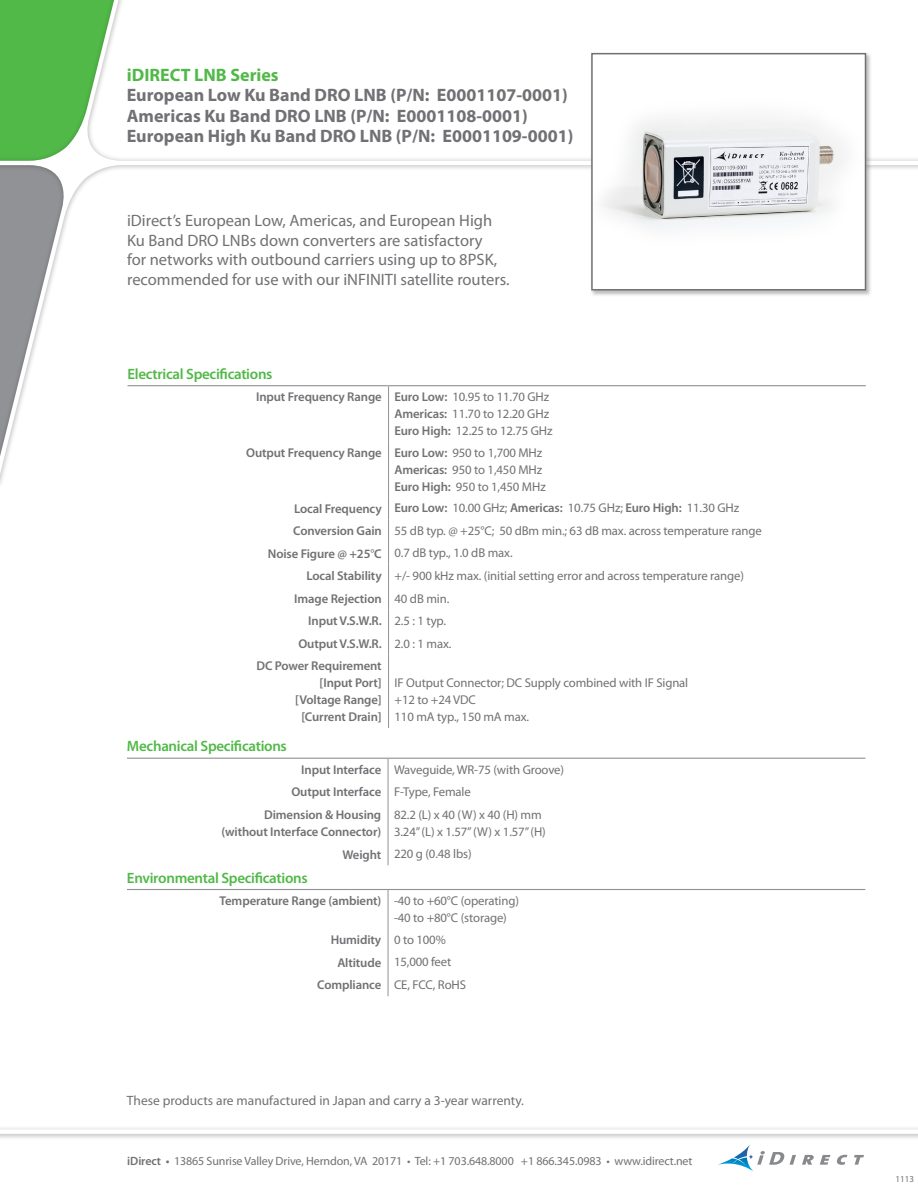
<style>
.page{position:relative;width:918px;height:1188px;background:#fff}
.page>*{position:absolute;margin:0;border:0;box-sizing:border-box;transform-origin:0 0}
.Header_-_Product_Ser{font:700 18px/20.4px "Myriad Pro";color:#717074}
.Body_Copy{font:16.5px/19.5px "Myriad Pro";color:#717074}
.Specs_-_Section_Head{font:600 15px "Myriad Pro";letter-spacing:-.02em;color:#51b948}
.Body_Copy-2{font:13.5px "Myriad Pro";color:#717074}
.Specs_-_Body{font:12.75px "Myriad Pro";letter-spacing:-.01em;color:#717074}
.Specs_-_Subhead{font:600 12.75px "Myriad Pro";letter-spacing:-.01em;color:#717074}
.Specs_-_Body-2{font:600 12.75px "Myriad Pro";letter-spacing:-.01em;color:#717074}
.Specs_-_Body-3{font:12px "Myriad Pro";letter-spacing:-.01em;color:#717074}
.Body_Copy-3{font:9px "Myriad Pro";color:#717074}
.s1{color:#51b948}
.s2{font-weight:600}
.s3{font-weight:400}
</style>
<div class="page">
<svg style="left:0;top:0;width:918px;height:483px"></svg>
<div style="left:0;top:1125px;width:918px;height:16px;background:#231f20;opacity:.29"></div>
<svg style="left:0;top:1129px;width:918px;height:5px"></svg>
<hr style="left:388px;top:386px;width:1px;height:55px;background:#919295">
<hr style="left:388px;top:441px;width:1px;height:56px;background:#919295">
<hr style="left:128px;top:385px;width:261px;height:1px;background:#919295">
<hr style="left:389px;top:385px;width:477px;height:1px;background:#919295">
<svg style="left:388px;top:497px;width:1px;height:158px"></svg>
<hr style="left:388px;top:655px;width:1px;height:73px;background:#919295">
<svg style="left:717px;top:1144px;width:147px;height:28px"></svg>
<svg style="left:388px;top:759px;width:1px;height:44px"></svg>
<hr style="left:388px;top:803px;width:1px;height:40px;background:#919295">
<svg style="left:388px;top:843px;width:1px;height:22px"></svg>
<hr style="left:388px;top:890px;width:1px;height:38px;background:#919295">
<svg style="left:388px;top:928px;width:1px;height:68px"></svg>
<hr style="left:127px;top:758px;width:261px;height:1px;background:#919295">
<hr style="left:388px;top:758px;width:477px;height:1px;background:#919295">
<hr style="left:127px;top:889px;width:261px;height:1px;background:#919295">
<hr style="left:388px;top:889px;width:477px;height:1px;background:#919295">
<div style="left:590px;top:52px;width:282px;height:244px;background:#231f20;opacity:.3"></div>
<div style="left:591px;top:53px;width:275px;height:238px;background:#fff;border:2px solid #717074"></div>
<img style="left:593px;top:89px;width:271px;height:166px">
<p class="Header_-_Product_Ser" style="left:127px;top:64px;width:442px"><span class="s1">iDIRECT LNB Series<br></span>European Low Ku Band DRO LNB (P/N: E0001107-0001)</p>
<p class="Header_-_Product_Ser" style="left:127px;top:105px;width:402px">Americas Ku Band DRO LNB (P/N: E0001108-0001)</p>
<p class="Header_-_Product_Ser" style="left:127px;top:125px;width:448px">European High Ku Band DRO LNB (P/N: E0001109-0001)</p>
<p class="Body_Copy" style="left:127px;top:211px;width:384px">iDirect’s European Low, Americas, and European High Ku Band DRO LNBs down converters are satisfactory<br>for networks with outbound carriers using up to 8PSK, recommended for use with our iNFINITI satellite routers.</p>
<p class="Specs_-_Section_Head" style="left:128px;top:364px;width:147px">Electrical Specifications</p>
<p class="Specs_-_Subhead" style="left:256px;top:389px;width:127px">Input Frequency Range</p>
<p class="Specs_-_Body" style="left:395px;top:389px;width:156px"><span class="s2">Euro Low:</span> 10.95 to 11.70 GHz</p>
<p class="Specs_-_Body" style="left:395px;top:406px;width:156px"><span class="s2">Americas:</span> 11.70 to 12.20 GHz</p>
<p class="Specs_-_Body" style="left:395px;top:423px;width:160px"><span class="s2">Euro High:</span> 12.25 to 12.75 GHz</p>
<p class="Specs_-_Subhead" style="left:246px;top:445px;width:137px">Output Frequency Range</p>
<p class="Specs_-_Body" style="left:395px;top:445px;width:149px"><span class="s2">Euro Low:</span> 950 to 1,700 MHz</p>
<p class="Specs_-_Body" style="left:395px;top:462px;width:149px"><span class="s2">Americas:</span> 950 to 1,450 MHz</p>
<p class="Specs_-_Body" style="left:395px;top:479px;width:153px"><span class="s2">Euro High:</span> 950 to 1,450 MHz</p>
<p class="Specs_-_Subhead" style="left:294px;top:500px;width:89px">Local Frequency</p>
<p class="Specs_-_Body-2" style="left:395px;top:500px;width:346px">Euro Low: <span class="s3">10.00 GHz;</span> Americas: <span class="s3">10.75 GHz;</span> Euro High: <span class="s3">11.30 GHz</span></p>
<p class="Specs_-_Subhead" style="left:293px;top:523px;width:90px">Conversion Gain</p>
<p class="Specs_-_Body" style="left:395px;top:523px;width:369px">55 dB typ. @ +25°C; 50 dBm min.; 63 dB max. across temperature range</p>
<p class="Specs_-_Subhead" style="left:268px;top:545px;width:115px">Noise Figure @ +25<span class="s3">°</span>C</p>
<p class="Specs_-_Body" style="left:395px;top:545px;width:120px">0.7 dB typ., 1.0 dB max.</p>
<p class="Specs_-_Subhead" style="left:306px;top:568px;width:77px">Local Stability</p>
<p class="Specs_-_Body" style="left:395px;top:568px;width:351px">+/- 900 kHz max. (initial setting error and across temperature range)</p>
<p class="Specs_-_Subhead" style="left:294px;top:590px;width:89px">Image Rejection</p>
<p class="Specs_-_Body" style="left:395px;top:590px;width:56px">40 dB min.</p>
<p class="Specs_-_Subhead" style="left:308px;top:613px;width:75px">Input V.S.W.R.</p>
<p class="Specs_-_Body" style="left:395px;top:613px;width:53px">2.5 : 1 typ.</p>
<p class="Specs_-_Subhead" style="left:298px;top:635px;width:85px">Output V.S.W.R.</p>
<p class="Specs_-_Body" style="left:395px;top:635px;width:58px">2.0 : 1 max.</p>
<p class="Specs_-_Subhead" style="left:256px;top:658px;width:127px">DC Power Requirement</p>
<p class="Specs_-_Subhead" style="left:320px;top:675px;width:64px">[Input Port]</p>
<p class="Specs_-_Subhead" style="left:295px;top:692px;width:88px">[Voltage Range]</p>
<p class="Specs_-_Subhead" style="left:301px;top:709px;width:82px">[Current Drain]</p>
<p class="Specs_-_Body" style="left:395px;top:675px;width:295px">IF Output Connector; DC Supply combined with IF Signal</p>
<p class="Specs_-_Body" style="left:395px;top:692px;width:83px">+12 to +24 VDC</p>
<p class="Specs_-_Body" style="left:395px;top:709px;width:136px">110 mA typ., 150 mA max.</p>
<p class="Specs_-_Section_Head" style="left:127px;top:737px;width:161px">Mechanical Specifications</p>
<p class="Specs_-_Subhead" style="left:301px;top:762px;width:82px">Input Interface</p>
<p class="Specs_-_Body" style="left:394px;top:762px;width:172px">Waveguide, WR-75 (with Groove)</p>
<p class="Specs_-_Subhead" style="left:291px;top:784px;width:91px">Output Interface</p>
<p class="Specs_-_Body" style="left:394px;top:784px;width:78px">F-Type, Female</p>
<p class="Specs_-_Subhead" style="left:264px;top:807px;width:119px">Dimension &amp; Housing</p>
<p class="Specs_-_Subhead" style="left:221px;top:824px;width:161px">(without Interface Connector)</p>
<p class="Specs_-_Body" style="left:394px;top:807px;width:149px">82.2 (L) x 40 (W) x 40 (H) mm</p>
<p class="Specs_-_Body" style="left:394px;top:824px;width:153px">3.24” (L) x 1.57” (W) x 1.57” (H)</p>
<p class="Specs_-_Subhead" style="left:342px;top:846px;width:40px">Weight</p>
<p class="Specs_-_Body" style="left:394px;top:846px;width:79px">220 g (0.48 lbs)</p>
<p class="Specs_-_Section_Head" style="left:127px;top:868px;width:182px">Environmental Specifications</p>
<p class="Specs_-_Subhead" style="left:220px;top:893px;width:163px">Temperature Range (ambient)</p>
<p class="Specs_-_Body" style="left:394px;top:893px;width:126px">-40 to +60°C (operating)</p>
<p class="Specs_-_Body" style="left:394px;top:910px;width:114px">-40 to +80°C (storage)</p>
<p class="Specs_-_Subhead" style="left:331px;top:931px;width:52px">Humidity</p>
<p class="Specs_-_Body" style="left:394px;top:932px;width:53px">0 to 100%</p>
<p class="Specs_-_Subhead" style="left:337px;top:954px;width:45px">Altitude</p>
<p class="Specs_-_Body" style="left:394px;top:954px;width:59px">15,000 feet</p>
<p class="Specs_-_Subhead" style="left:317px;top:977px;width:66px">Compliance</p>
<p class="Specs_-_Body" style="left:394px;top:977px;width:74px">CE, FCC, RoHS</p>
<p class="Body_Copy-2" style="left:127px;top:1092px;width:399px">These products are manufactured in Japan and carry a 3-year warrenty.</p>
<p class="Specs_-_Body-3" style="left:127px;top:1154px;width:567px"><span class="s2">iDirect •</span> 13865 Sunrise Valley Drive, Herndon, VA 20171 • Tel: +1 703.648.8000 +1 866.345.0983 • www.idirect.net</p>
<p class="Body_Copy-3" style="left:896px;top:1173px;width:20px">1113</p>
</div>
